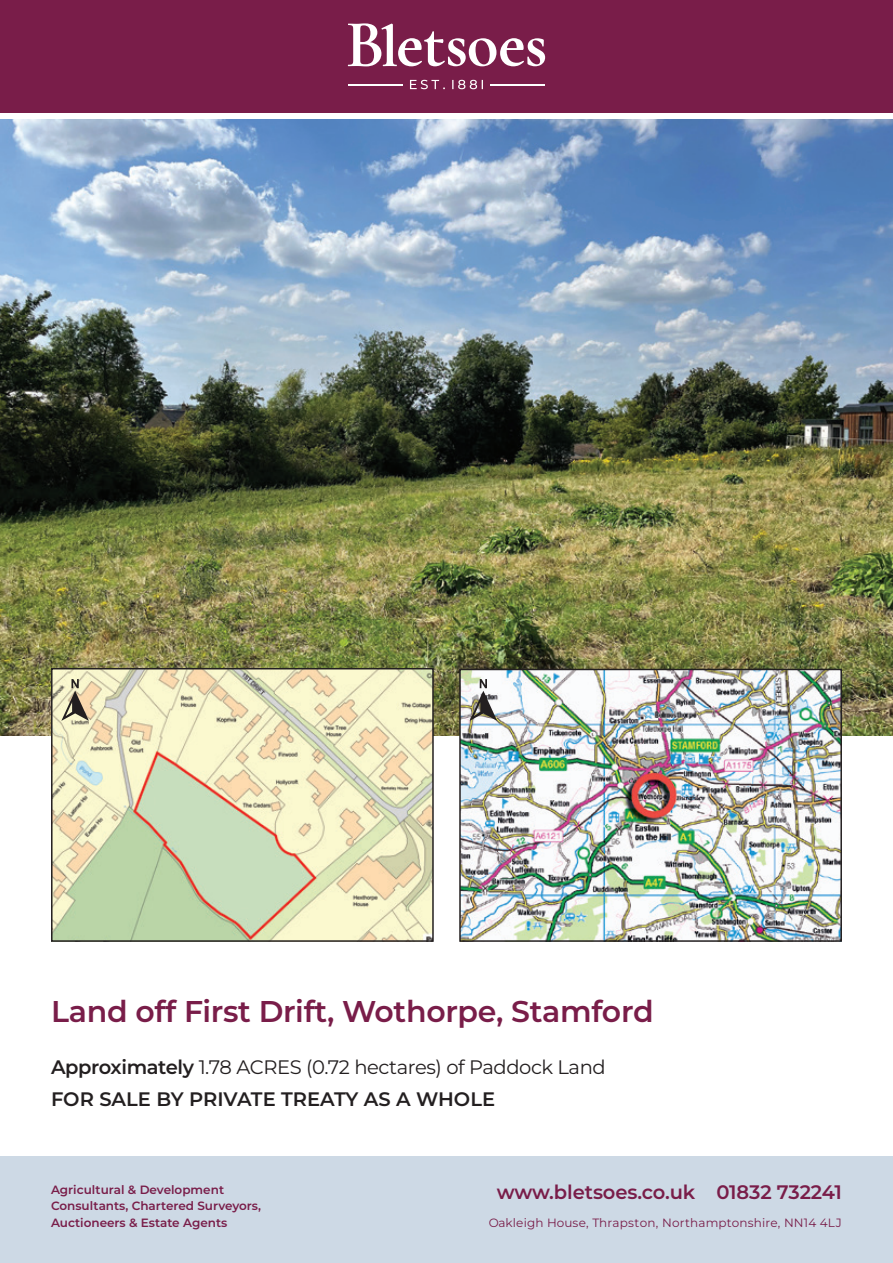
<style>
.page{position:relative;width:893px;height:1263px;background:#fff}
.page>*{position:absolute;margin:0;border:0;box-sizing:border-box;transform-origin:0 0}
._01_Property_Address{font:600 30px "Montserrat";letter-spacing:-.01em;color:#791d49}
._02_Site_Area{font:19.5px "Montserrat";letter-spacing:-.02em;color:#231f20}
._03_For_Sale{font:600 19.5px "Montserrat";color:#231f20}
._06_Web___Telephone_Number{font:600 19.5px "Montserrat";letter-spacing:-.005em;color:#791d49}
._05_Consutant_Text{font:600 12px/16.5px "Montserrat";color:#791d49}
.t1{font:12px "Montserrat";letter-spacing:.015em;color:#791d49}
.s1{font-weight:600}
</style>
<div class="page">
<div style="left:0;top:0;width:893px;height:113px;background:#791d49"></div>
<hr style="left:348px;top:84px;width:54px;height:1px;background:#fff">
<hr style="left:491px;top:84px;width:54px;height:1px;background:#fff">
<svg style="left:348px;top:23px;width:197px;height:43px"></svg>
<svg style="left:410px;top:80px;width:35px;height:9px"></svg>
<svg style="left:452px;top:80px;width:31px;height:9px"></svg>
<img style="left:0;top:119px;width:893px;height:617px">
<img style="left:54px;top:671px;width:377px;height:268px">
<div style="left:51px;top:668px;width:383px;height:274px;border:2px solid #231f20"></div>
<img style="left:462px;top:672px;width:377px;height:267px">
<div style="left:459px;top:669px;width:383px;height:273px;border:2px solid #231f20"></div>
<div style="left:0;top:1157px;width:893px;height:106px;background:#cdd9e5"></div>
<svg style="left:61px;top:679px;width:28px;height:42px"></svg>
<svg style="left:470px;top:679px;width:27px;height:42px"></svg>
<p class="_01_Property_Address" style="left:51px;top:990px;width:604px">Land off First Drift, Wothorpe, Stamford</p>
<p class="_02_Site_Area" style="left:51px;top:1054px;width:556px"><span class="s1">Approximately</span> 1.78 ACRES (0.72 hectares) of Paddock Land</p>
<p class="_03_For_Sale" style="left:51px;top:1085px;width:446px">FOR SALE BY PRIVATE TREATY AS A WHOLE</p>
<p class="_05_Consutant_Text" style="left:51px;top:1181px;width:212px">Agricultural &amp; Development<br>Consultants, Chartered Surveyors,<br>Auctioneers &amp; Estate Agents</p>
<p class="_06_Web___Telephone_Number" style="left:497px;top:1178px;width:347px">www.bletsoes.co.uk 01832 732241</p>
<p class="t1" style="left:489px;top:1214px;width:355px">Oakleigh House, Thrapston, Northamptonshire, NN14 4LJ</p>
</div>
